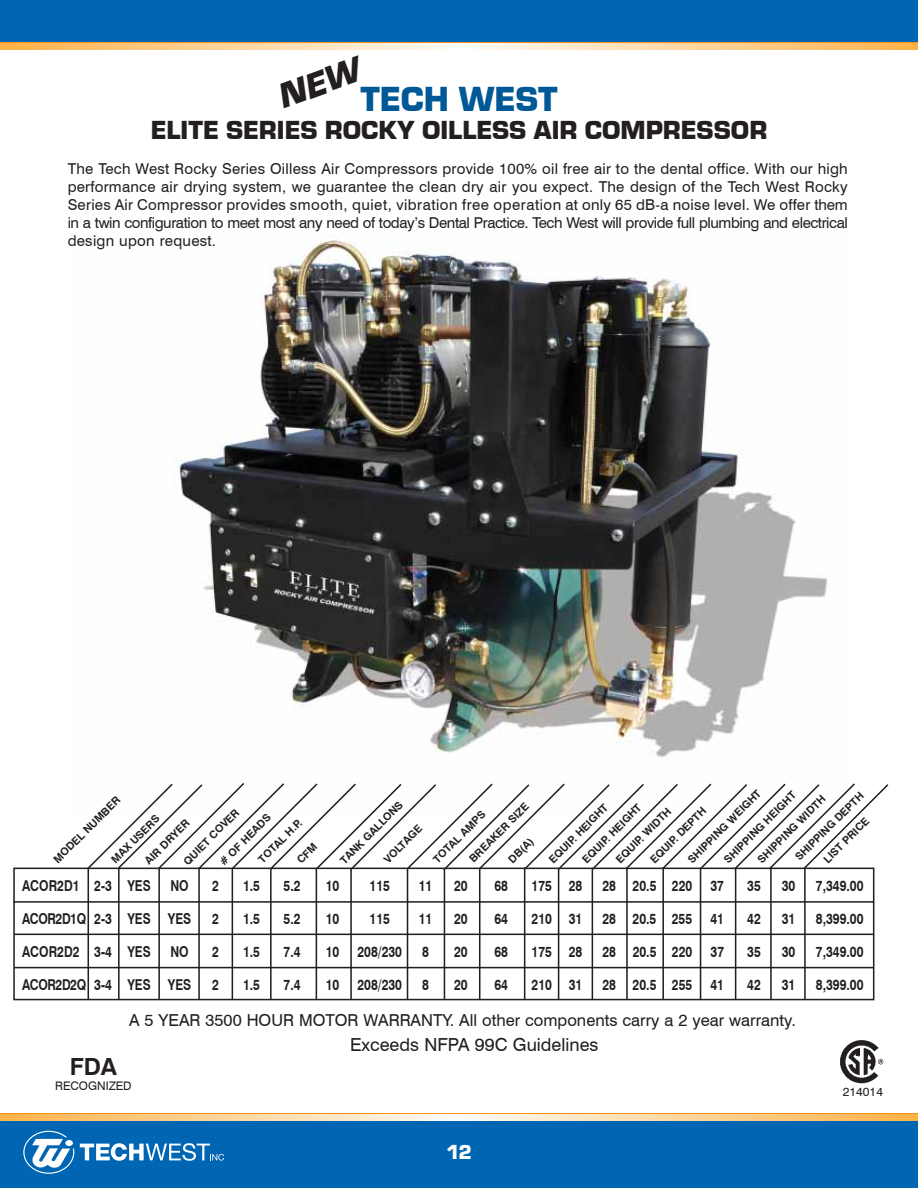
<style>
.page{position:relative;width:918px;height:1188px;background:#fff}
.page>*{position:absolute;margin:0;border:0;box-sizing:border-box;transform-origin:0 0}
.t1{font:36px "Eurostile T Black";color:#005996}
.t2{font:27px "Eurostile T Black";color:#231f20}
.t3{font:700 23.7px "Swiss 721 BT";color:#231f20}
.t4{font:21px "Eurostile T Black";color:#fff}
.t5{font:18px "Swiss 721 BT";color:#231f20}
.t6{font:16.5px "Swiss 721 BT";color:#231f20}
.t7{font:15px/18px "Swiss 721 BT";letter-spacing:-.025em;color:#231f20;text-align:justify}
.t8{font:700 15px "Swiss 721 BT";color:#231f20;scale:.8 1}
.t9{font:700 15px "Swiss 721 BT";letter-spacing:-.035em;color:#231f20;scale:.8 1}
.t10{font:12px "Swiss 721 BT";color:#231f20}
.t11{font:11.85px "Swiss 721 BT";color:#231f20}
.t12{font:700 10.65px/21.9px "Swiss 721 BT";color:#231f20;text-align:center}
</style>
<div class="page">
<div style="left:0;top:0;width:918px;height:43px;background:#0066b3"></div>
<svg style="left:0;top:49px;width:914px;height:1px"></svg>
<svg style="left:0;top:43px;width:914px;height:6px"></svg>
<div style="left:0;top:1120px;width:918px;height:68px;background:#0066b3"></div>
<svg style="left:0;top:1113px;width:914px;height:8px"></svg>
<svg style="left:0;top:1114px;width:914px;height:6px"></svg>
<svg style="left:23px;top:1131px;width:51px;height:43px"></svg>
<svg style="left:80px;top:1143px;width:144px;height:18px"></svg>
<svg style="left:914px;top:43px;width:4px;height:7px"></svg>
<svg style="left:914px;top:1113px;width:4px;height:8px"></svg>
<img style="left:173px;top:240px;width:655px;height:518px">
<svg style="left:13px;top:867px;width:862px;height:134px"></svg>
<hr style="left:88px;top:868px;width:1px;height:131px;background:#231f20">
<hr style="left:118px;top:868px;width:2px;height:131px;background:#231f20">
<hr style="left:270px;top:868px;width:2px;height:131px;background:#231f20">
<hr style="left:444px;top:868px;width:1px;height:131px;background:#231f20">
<hr style="left:524px;top:868px;width:1px;height:131px;background:#231f20">
<hr style="left:558px;top:868px;width:1px;height:131px;background:#231f20">
<hr style="left:592px;top:868px;width:1px;height:131px;background:#231f20">
<hr style="left:626px;top:867px;width:2px;height:132px;background:#231f20">
<hr style="left:662px;top:868px;width:2px;height:132px;background:#231f20">
<hr style="left:700px;top:868px;width:1px;height:131px;background:#231f20">
<hr style="left:770px;top:868px;width:2px;height:132px;background:#231f20">
<hr style="left:804px;top:868px;width:2px;height:132px;background:#231f20">
<hr style="left:735px;top:868px;width:1px;height:132px;background:#231f20">
<hr style="left:316px;top:869px;width:1px;height:130px;background:#231f20">
<hr style="left:350px;top:869px;width:2px;height:130px;background:#231f20">
<hr style="left:407px;top:868px;width:1px;height:131px;background:#231f20">
<hr style="left:198px;top:868px;width:2px;height:131px;background:#231f20">
<hr style="left:14px;top:934px;width:860px;height:1px;background:#231f20">
<hr style="left:14px;top:967px;width:859px;height:1px;background:#231f20">
<hr style="left:479px;top:868px;width:1px;height:131px;background:#231f20">
<hr style="left:158px;top:868px;width:2px;height:131px;background:#231f20">
<hr style="left:232px;top:868px;width:1px;height:132px;background:#231f20">
<img style="left:840px;top:1040px;width:44px;height:44px">
<svg style="left:86px;top:783px;width:803px;height:89px"></svg>
<h1 class="t1" style="left:360px;top:85px;width:199px">TECH WEST</h1>
<h2 class="t2" style="left:151px;top:120px;width:618px">ELITE SERIES ROCKY OILLESS AIR COMPRESSOR</h2>
<p class="t7" style="left:68px;top:160px;width:782px">The Tech West Rocky Series Oilless Air Compressors provide 100% oil free air to the dental office. With our high performance air drying system, we guarantee the clean dry air you expect. The design of the Tech West Rocky Series Air Compressor provides smooth, quiet, vibration free operation at only 65 dB-a noise level. We offer them in a twin configuration to meet most any need of today’s Dental Practice. Tech West will provide full plumbing and electrical design upon request.</p>
<p class="t12" style="left:48px;top:853px;width:91px;rotate:-45deg">MODEL NUMBER</p>
<p class="t12" style="left:178px;top:855px;width:75px;rotate:-45deg">QUIET COVER</p>
<p class="t12" style="left:214px;top:855px;width:69px;rotate:-45deg"># OF HEADS</p>
<p class="t12" style="left:105px;top:853px;width:65px;rotate:-45deg">MAX USERS</p>
<p class="t12" style="left:139px;top:855px;width:60px;rotate:-45deg">AIR DRYER</p>
<p class="t12" style="left:253px;top:853px;width:58px;rotate:-45deg">TOTAL H.P.</p>
<p class="t12" style="left:334px;top:854px;width:85px;rotate:-45deg">TANK GALLONS</p>
<p class="t12" style="left:378px;top:854px;width:51px;rotate:-45deg">VOLTAGE</p>
<p class="t12" style="left:464px;top:853px;width:80px;rotate:-45deg">BREAKER SIZE</p>
<p class="t12" style="left:427px;top:853px;width:70px;rotate:-45deg">TOTAL AMPS</p>
<p class="t12" style="left:502px;top:854px;width:32px;rotate:-45deg">DB(A)</p>
<p class="t12" style="left:682px;top:853px;width:100px;rotate:-45deg">SHIPPING WEIGHT</p>
<p class="t12" style="left:718px;top:853px;width:98px;rotate:-45deg">SHIPPING HEIGHT</p>
<p class="t12" style="left:789px;top:851px;width:93px;rotate:-45deg">SHIPPING DEPTH<br>LIST PRICE</p>
<p class="t12" style="left:752px;top:853px;width:92px;rotate:-45deg">SHIPPING WIDTH</p>
<p class="t12" style="left:576px;top:853px;width:80px;rotate:-45deg">EQUIP. HEIGHT</p>
<p class="t12" style="left:543px;top:853px;width:80px;rotate:-45deg">EQUIP. HEIGHT</p>
<p class="t12" style="left:644px;top:854px;width:75px;rotate:-45deg">EQUIP. DEPTH</p>
<p class="t12" style="left:610px;top:853px;width:75px;rotate:-45deg">EQUIP. WIDTH</p>
<p class="t8" style="left:22px;top:877px;width:162px">ACOR2D1 2-3 YES</p>
<p class="t8" style="left:170px;top:877px;width:24px">NO</p>
<p class="t8" style="left:212px;top:877px;width:10px">2</p>
<p class="t8" style="left:243px;top:877px;width:23px">1.5</p>
<p class="t8" style="left:284px;top:877px;width:23px">5.2</p>
<p class="t8" style="left:326px;top:877px;width:19px">10</p>
<p class="t8" style="left:370px;top:877px;width:27px">115</p>
<p class="t8" style="left:419px;top:877px;width:19px">11</p>
<p class="t8" style="left:454px;top:877px;width:19px">20</p>
<p class="t8" style="left:495px;top:877px;width:19px">68</p>
<p class="t8" style="left:532px;top:877px;width:65px">175 28</p>
<p class="t8" style="left:603px;top:877px;width:154px">28 20.5 220 37</p>
<p class="t8" style="left:747px;top:877px;width:19px">35</p>
<p class="t8" style="left:782px;top:877px;width:19px">30</p>
<p class="t8" style="left:816px;top:877px;width:61px">7,349.00</p>
<p class="t9" style="left:22px;top:910px;width:213px">ACOR2D1Q 2-3 YES YES</p>
<p class="t8" style="left:212px;top:910px;width:10px">2</p>
<p class="t8" style="left:243px;top:910px;width:23px">1.5</p>
<p class="t8" style="left:284px;top:910px;width:23px">5.2</p>
<p class="t8" style="left:326px;top:910px;width:19px">10</p>
<p class="t8" style="left:370px;top:910px;width:27px">115</p>
<p class="t8" style="left:419px;top:910px;width:19px">11</p>
<p class="t8" style="left:454px;top:910px;width:19px">20</p>
<p class="t8" style="left:495px;top:910px;width:19px">64</p>
<p class="t8" style="left:532px;top:910px;width:65px">210 31</p>
<p class="t8" style="left:603px;top:910px;width:153px">28 20.5 255 41</p>
<p class="t8" style="left:747px;top:910px;width:19px">42</p>
<p class="t8" style="left:782px;top:910px;width:19px">31</p>
<p class="t8" style="left:816px;top:910px;width:61px">8,399.00</p>
<p class="t8" style="left:22px;top:943px;width:162px">ACOR2D2 3-4 YES</p>
<p class="t8" style="left:170px;top:943px;width:24px">NO</p>
<p class="t8" style="left:212px;top:943px;width:10px">2</p>
<p class="t8" style="left:243px;top:943px;width:23px">1.5</p>
<p class="t8" style="left:284px;top:943px;width:23px">7.4</p>
<p class="t8" style="left:326px;top:943px;width:97px">10 208/230</p>
<p class="t8" style="left:422px;top:943px;width:10px">8</p>
<p class="t8" style="left:454px;top:943px;width:19px">20</p>
<p class="t8" style="left:495px;top:943px;width:19px">68</p>
<p class="t8" style="left:532px;top:943px;width:65px">175 28</p>
<p class="t8" style="left:603px;top:943px;width:154px">28 20.5 220 37</p>
<p class="t8" style="left:747px;top:943px;width:19px">35</p>
<p class="t8" style="left:782px;top:943px;width:19px">30</p>
<p class="t8" style="left:816px;top:943px;width:61px">7,349.00</p>
<p class="t9" style="left:22px;top:976px;width:213px">ACOR2D2Q 3-4 YES YES</p>
<p class="t8" style="left:212px;top:976px;width:10px">2</p>
<p class="t8" style="left:243px;top:976px;width:23px">1.5</p>
<p class="t8" style="left:284px;top:976px;width:23px">7.4</p>
<p class="t8" style="left:326px;top:976px;width:97px">10 208/230</p>
<p class="t8" style="left:422px;top:976px;width:10px">8</p>
<p class="t8" style="left:454px;top:976px;width:19px">20</p>
<p class="t8" style="left:495px;top:976px;width:19px">64</p>
<p class="t8" style="left:532px;top:976px;width:65px">210 31</p>
<p class="t8" style="left:603px;top:976px;width:154px">28 20.5 255 41</p>
<p class="t8" style="left:747px;top:976px;width:19px">42</p>
<p class="t8" style="left:782px;top:976px;width:19px">31</p>
<p class="t8" style="left:816px;top:976px;width:61px">8,399.00</p>
<p class="t6" style="left:129px;top:1011px;width:668px">A 5 YEAR 3500 HOUR MOTOR WARRANTY. All other components carry a 2 year warranty.</p>
<p class="t5" style="left:350px;top:1033px;width:250px">Exceeds NFPA 99C Guidelines</p>
<h3 class="t3" style="left:70px;top:1052px;width:49px">FDA</h3>
<p class="t11" style="left:55px;top:1079px;width:78px">RECOGNIZED</p>
<h3 class="t4" style="left:446px;top:1145px;width:27px">12</h3>
<p class="t10" style="left:843px;top:1085px;width:42px">214014</p>
</div>
